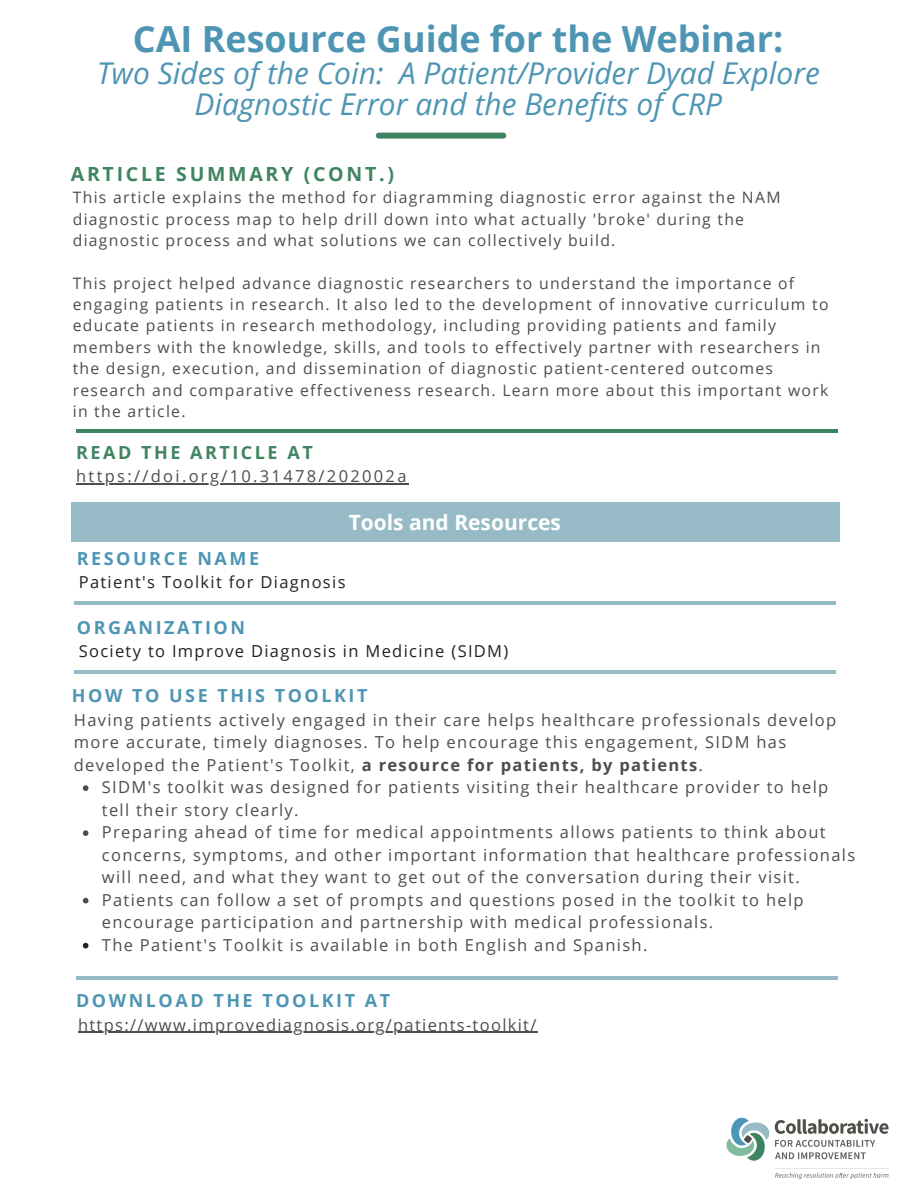
<style>
.page{position:relative;width:918px;height:1188px;background:#fff}
.page>*{position:absolute;margin:0;border:0;box-sizing:border-box;transform-origin:0 0}
.t1{font:700 36px "Open Sans";color:#4e95b4}
.t2{font:italic 30px/31.5px "Open Sans";color:#4e95b4;text-align:center}
.t3{font:700 21px "Open Sans";color:#fff}
.t4{font:700 19.5px "Open Sans";letter-spacing:.14em;color:#3f8460}
.t5{font:700 18px "Open Sans";letter-spacing:.14em;color:#4e95b4}
.t6{font:700 18px "Open Sans";letter-spacing:.14em;color:#3f8460}
.t7{font:16.5px/22.5px "Open Sans";letter-spacing:.08em;color:#4d4d4d}
.t8{font:16.5px "Open Sans";letter-spacing:.08em;color:#222}
.t9{font:16.5px "Open Sans";letter-spacing:.14em;color:#4d4d4d}
.t10{font:15.75px/21.3px "Open Sans";letter-spacing:.08em;color:#4d4d4d}
.s1{font-weight:700}
</style>
<div class="page">
<div style="left:71px;top:503px;width:768px;height:39px;background:#97bbc6"></div>
<hr style="left:74px;top:670px;width:762px;height:3px;background:#97bbc6">
<svg style="left:83px;top:785px;width:5px;height:6px"></svg>
<svg style="left:83px;top:830px;width:5px;height:6px"></svg>
<svg style="left:83px;top:898px;width:5px;height:5px"></svg>
<svg style="left:83px;top:943px;width:5px;height:5px"></svg>
<hr style="left:76px;top:976px;width:762px;height:3px;background:#97bbc6">
<hr style="left:78px;top:1032px;width:460px;height:1px;background:#4d4d4d">
<img style="left:726px;top:1117px;width:163px;height:63px">
<hr style="left:74px;top:601px;width:762px;height:3px;background:#97bbc6">
<div style="left:379px;top:133px;width:125px;height:5px;background:#3f8460"></div>
<hr style="left:76px;top:483px;width:333px;height:1px;background:#4d4d4d">
<hr style="left:76px;top:429px;width:762px;height:4px;background:#3f8460">
<p class="t1" style="left:133px;top:14px;width:652px">CAI Resource Guide for the Webinar:</p>
<p class="t2" style="left:97px;top:56px;width:725px">Two Sides of the Coin: A Patient/Provider Dyad Explore<br>Diagnostic Error and the Benefits of CRP</p>
<p class="t4" style="left:71px;top:160px;width:325px">ARTICLE SUMMARY (CONT.)</p>
<p class="t10" style="left:73px;top:186px;width:709px">This article explains the method for diagramming diagnostic error against the NAM diagnostic process map to help drill down into what actually 'broke' during the diagnostic process and what solutions we can collectively build.</p>
<p class="t10" style="left:73px;top:272px;width:757px">This project helped advance diagnostic researchers to understand the importance of engaging patients in research. It also led to the development of innovative curriculum to educate patients in research methodology, including providing patients and family members with the knowledge, skills, and tools to effectively partner with researchers in the design, execution, and dissemination of diagnostic patient-centered outcomes research and comparative effectiveness research. Learn more about this important work in the article.</p>
<p class="t6" style="left:76px;top:439px;width:238px">READ THE ARTICLE AT</p>
<p class="t9" style="left:76px;top:465px;width:332px">https://doi.org/10.31478/202002a</p>
<p class="t5" style="left:77px;top:545px;width:184px">RESOURCE NAME</p>
<p class="t3" style="left:349px;top:508px;width:214px">Tools and Resources</p>
<p class="t8" style="left:79px;top:570px;width:268px">Patient's Toolkit for Diagnosis</p>
<p class="t5" style="left:77px;top:614px;width:170px">ORGANIZATION</p>
<p class="t8" style="left:79px;top:639px;width:431px">Society to Improve Diagnosis in Medicine (SIDM)</p>
<p class="t5" style="left:72px;top:683px;width:297px">HOW TO USE THIS TOOLKIT</p>
<p class="t7" style="left:74px;top:708px;width:764px">Having patients actively engaged in their care helps healthcare professionals develop more accurate, timely diagnoses. To help encourage this engagement, SIDM has developed the Patient's Toolkit, <span class="s1">a resource for patients, by patients</span>.</p>
<p class="t7" style="left:102px;top:776px;width:728px">SIDM's toolkit was designed for patients visiting their healthcare provider to help tell their story clearly.</p>
<p class="t7" style="left:102px;top:821px;width:755px">Preparing ahead of time for medical appointments allows patients to think about concerns, symptoms, and other important information that healthcare professionals will need, and what they want to get out of the conversation during their visit.</p>
<p class="t7" style="left:102px;top:888px;width:703px">Patients can follow a set of prompts and questions posed in the toolkit to help encourage participation and partnership with medical professionals.</p>
<p class="t7" style="left:102px;top:933px;width:547px">The Patient's Toolkit is available in both English and Spanish.</p>
<p class="t5" style="left:76px;top:988px;width:316px">DOWNLOAD THE TOOLKIT AT</p>
<p class="t7" style="left:78px;top:1013px;width:460px">https://www.improvediagnosis.org/patients-toolkit/</p>
</div>
